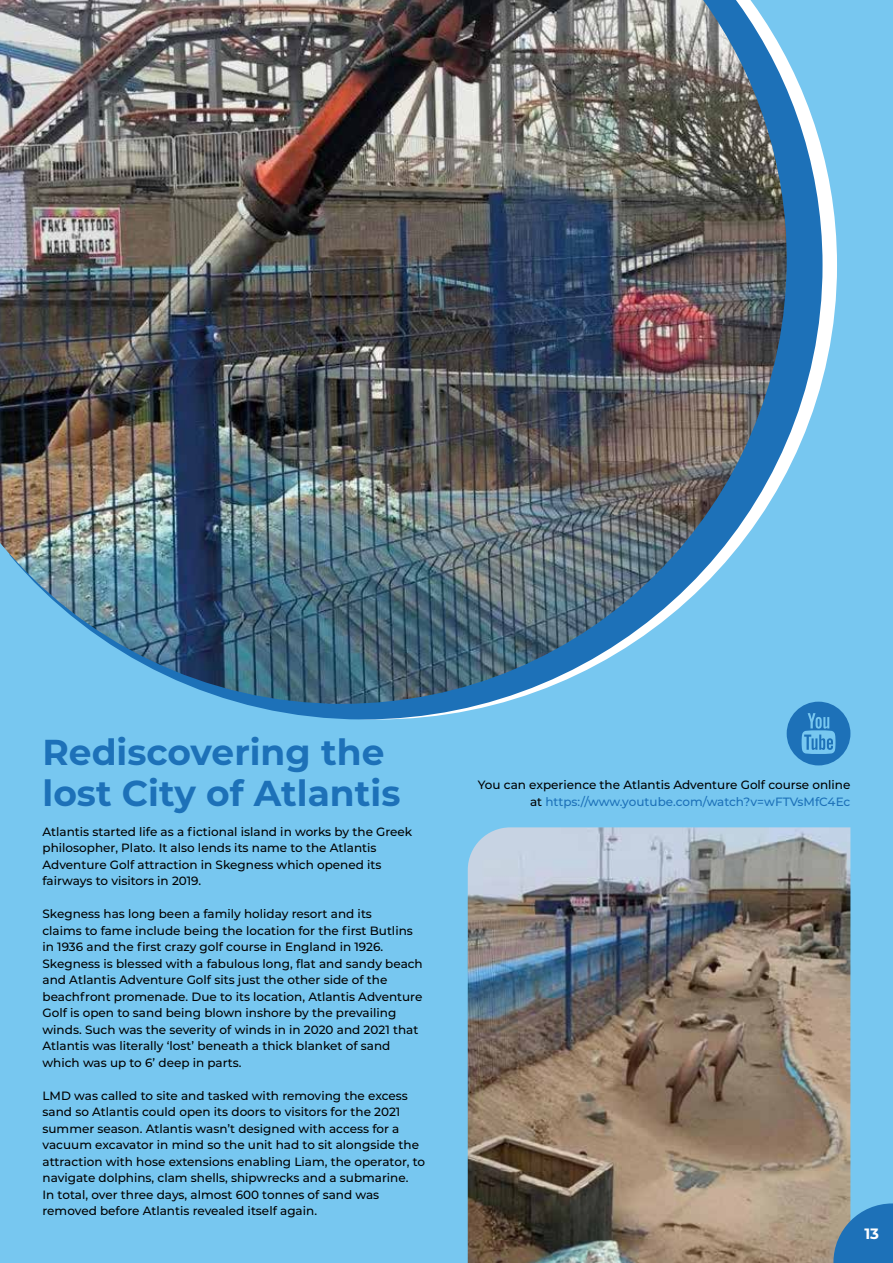
<style>
.page{position:relative;width:893px;height:1263px;background:#77c7f0}
.page>*{position:absolute;margin:0;border:0;box-sizing:border-box;transform-origin:0 0}
.t1{font:700 36px/40.5px "Montserrat";color:#1d71b8}
.t2{font:700 15px "Montserrat";color:#fff}
.t3{font:500 12px/16.5px "Montserrat";color:#000}
.s1{color:#1d71b8}
</style>
<div class="page">
<svg style="left:245px;top:59px;width:577px;height:660px"></svg>
<img style="left:0;top:0;width:787px;height:704px">
<img style="left:468px;top:827px;width:382px;height:436px">
<svg style="left:787px;top:702px;width:63px;height:63px"></svg>
<svg style="left:833px;top:1203px;width:60px;height:60px;background:#397db4"></svg>
<h1 class="t1" style="left:43px;top:733px;width:359px">Rediscovering the lost City of Atlantis</h1>
<p class="t3" style="left:43px;top:824px;width:371px">Atlantis started life as a fictional island in works by the Greek philosopher, Plato. It also lends its name to the Atlantis Adventure Golf attraction in Skegness which opened its fairways to visitors in 2019.</p>
<p class="t3" style="left:43px;top:906px;width:382px">Skegness has long been a family holiday resort and its<br>claims to fame include being the location for the first Butlins in 1936 and the first crazy golf course in England in 1926.<br>Skegness is blessed with a fabulous long, flat and sandy beach and Atlantis Adventure Golf sits just the other side of the beachfront promenade. Due to its location, Atlantis Adventure Golf is open to sand being blown inshore by the prevailing winds. Such was the severity of winds in in 2020 and 2021 that Atlantis was literally ‘lost’ beneath a thick blanket of sand which was up to 6’ deep in parts.</p>
<p class="t3" style="left:43px;top:1088px;width:384px">LMD was called to site and tasked with removing the excess sand so Atlantis could open its doors to visitors for the 2021 summer season. Atlantis wasn’t designed with access for a vacuum excavator in mind so the unit had to sit alongside the attraction with hose extensions enabling Liam, the operator, to navigate dolphins, clam shells, shipwrecks and a submarine.<br>In total, over three days, almost 600 tonnes of sand was removed before Atlantis revealed itself again.</p>
<p class="t3" style="left:478px;top:777px;width:374px;text-align:right">You can experience the Atlantis Adventure Golf course online at <span class="s1">https://www.youtube.com/watch?v=wFTVsMfC4Ec</span></p>
<p class="t2" style="left:864px;top:1226px;width:16px">13</p>
</div>
